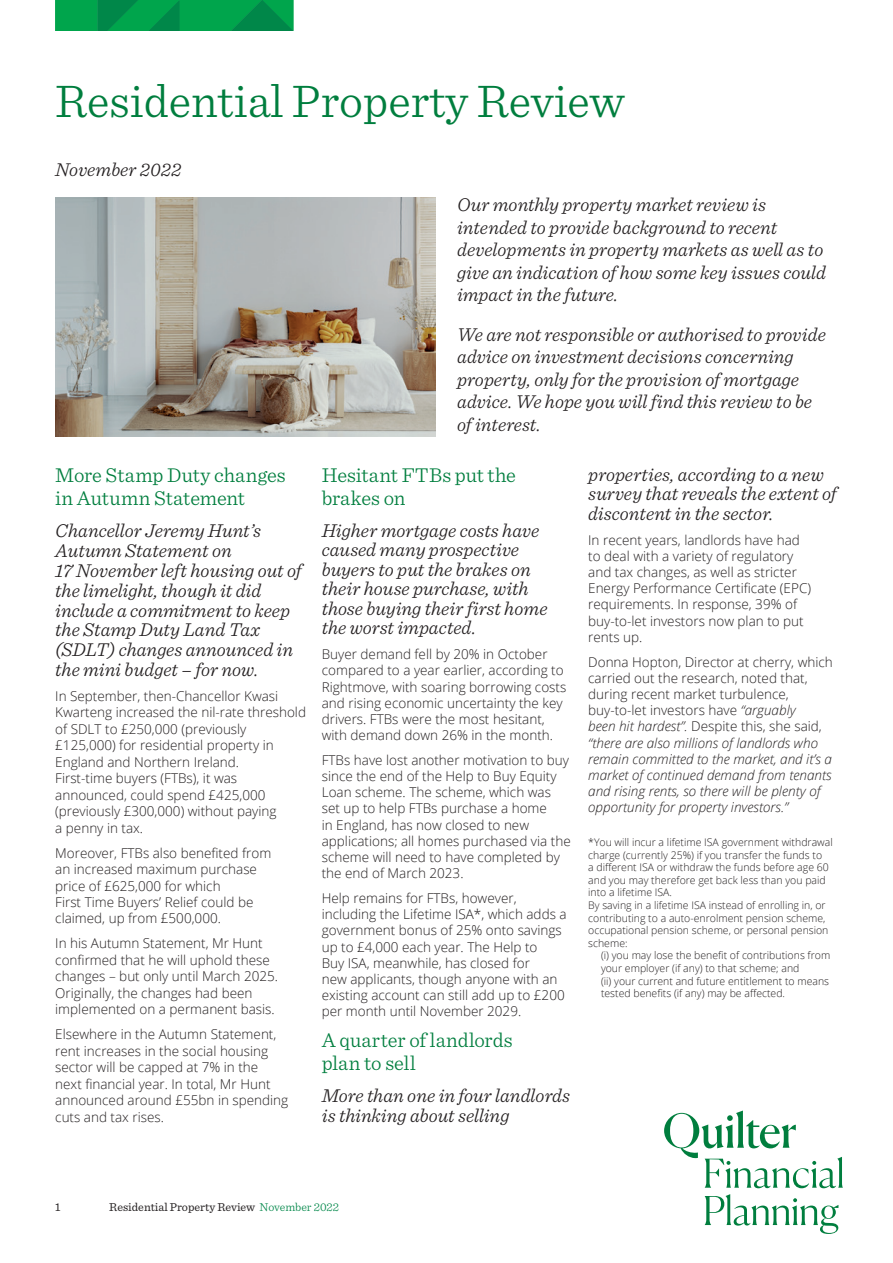
<style>
.page{position:relative;width:893px;height:1263px;background:#fff}
.page>*{position:absolute;margin:0;border:0;box-sizing:border-box;transform-origin:0 0}
.t1{font:300 48px "Sentinel";color:#007e3e}
.t2{font:300 21px/22.5px "Sentinel";color:#007e3e}
.t3{font:italic 300 19.5px/22.5px "Sentinel";color:#231f20}
.t4{font:300 13.5px/16.2px "Open Sans";color:#231f20}
.t5{font:italic 300 13.5px/16.2px "Open Sans";color:#231f20}
.t6{font:12px "Sentinel";color:#231f20}
.t7{font:300 10.5px/12.6px "Open Sans";color:#231f20}
.s1{font-style:normal}
.s2{font-weight:300;color:#008749}
</style>
<div class="page">
<svg style="left:664px;top:1110px;width:179px;height:124px"></svg>
<svg style="left:55px;top:1px;width:238px;height:30px;background:#009b4b"></svg>
<hr style="left:55px;top:0;width:238px;height:1px;background:#00a54c">
<img style="left:55px;top:198px;width:381px;height:239px">
<h1 class="t1" style="left:55px;top:66px;width:571px">Residential Property Review</h1>
<h3 class="t3" style="left:55px;top:157px;width:128px">November 2022</h3>
<h3 class="t3" style="left:457px;top:192px;width:370px">Our monthly property market review is intended to provide background to recent developments in property markets as well as to give an indication of how some key issues could impact in the future.</h3>
<h3 class="t3" style="left:457px;top:322px;width:370px">We are not responsible or authorised to provide advice on investment decisions concerning property, only for the provision of mortgage advice. We hope you will find this review to be of interest.</h3>
<h2 class="t2" style="left:322px;top:462px;width:196px">Hesitant FTBs put the brakes on</h2>
<h3 class="t3" style="left:322px;top:519px;width:227px;line-height:19.5px">Higher mortgage costs have caused many prospective buyers to put the brakes on their house purchase, with those buying their first home the worst impacted.</h3>
<p class="t4" style="left:322px;top:646px;width:246px">Buyer demand fell by 20% in October compared to a year earlier, according to Rightmove, with soaring borrowing costs and rising economic uncertainty the key drivers. FTBs were the most hesitant, with demand down 26% in the month.</p>
<p class="t4" style="left:322px;top:751px;width:250px">FTBs have lost another motivation to buy since the end of the Help to Buy Equity Loan scheme. The scheme, which was set up to help FTBs purchase a home<br>in England, has now closed to new applications; all homes purchased via the scheme will need to have completed by the end of March 2023.</p>
<p class="t4" style="left:322px;top:889px;width:246px">Help remains for FTBs, however, including the Lifetime ISA*, which adds a government bonus of 25% onto savings up to £4,000 each year. The Help to<br>Buy ISA, meanwhile, has closed for<br>new applicants, though anyone with an existing account can still add up to £200 per month until November 2029.</p>
<h2 class="t2" style="left:322px;top:1028px;width:192px">A quarter of landlords plan to sell</h2>
<h3 class="t3" style="left:322px;top:1084px;width:250px;line-height:19.5px">More than one in four landlords is thinking about selling</h3>
<h3 class="t3" style="left:588px;top:463px;width:250px;line-height:19.5px">properties, according to a new survey that reveals the extent of discontent in the sector.</h3>
<p class="t4" style="left:588px;top:531px;width:224px">In recent years, landlords have had to deal with a variety of regulatory and tax changes, as well as stricter<br>Energy Performance Certificate (EPC) requirements. In response, 39% of buy-to-let investors now plan to put rents up.</p>
<p class="t5" style="left:588px;top:653px;width:246px"><span class="s1">Donna Hopton, Director at cherry, which carried out the research, noted that, during recent market turbulence, buy-to-let investors have</span> “arguably<br>been hit hardest”. <span class="s1">Despite this, she said, </span>“there are also millions of landlords who remain committed to the market, and it’s a market of continued demand from tenants and rising rents, so there will be plenty of opportunity for property investors.”</p>
<p class="t7" style="left:588px;top:836px;width:246px">*You will incur a lifetime ISA government withdrawal charge (currently 25%) if you transfer the funds to<br>a different ISA or withdraw the funds before age 60 and you may therefore get back less than you paid into a lifetime ISA.<br>By saving in a lifetime ISA instead of enrolling in, or contributing to a auto-enrolment pension scheme, occupational pension scheme, or personal pension scheme:</p>
<p class="t7" style="left:601px;top:949px;width:231px">(i) you may lose the benefit of contributions from your employer (if any) to that scheme; and<br>(ii) your current and future entitlement to means tested benefits (if any) may be affected.</p>
<h2 class="t2" style="left:55px;top:462px;width:232px">More Stamp Duty changes in Autumn Statement</h2>
<h3 class="t3" style="left:55px;top:520px;width:248px;line-height:19.8px">Chancellor Jeremy Hunt’s<br>Autumn Statement on<br>17 November left housing out of the limelight, though it did include a commitment to keep the Stamp Duty Land Tax (SDLT) changes announced in the mini budget – for now.</h3>
<p class="t4" style="left:55px;top:687px;width:252px">In September, then-Chancellor Kwasi Kwarteng increased the nil-rate threshold of SDLT to £250,000 (previously £125,000) for residential property in England and Northern Ireland.<br>First-time buyers (FTBs), it was announced, could spend £425,000 (previously £300,000) without paying<br>a penny in tax.</p>
<p class="t4" style="left:55px;top:844px;width:217px">Moreover, FTBs also benefited from an increased maximum purchase price of £625,000 for which<br>First Time Buyers’ Relief could be claimed, up from £500,000.</p>
<p class="t4" style="left:55px;top:935px;width:224px">In his Autumn Statement, Mr Hunt confirmed that he will uphold these changes – but only until March 2025.<br>Originally, the changes had been implemented on a permanent basis.</p>
<p class="t4" style="left:55px;top:1026px;width:235px">Elsewhere in the Autumn Statement, rent increases in the social housing sector will be capped at 7% in the<br>next financial year. In total, Mr Hunt announced around £55bn in spending cuts and tax rises.</p>
<p class="t6" style="left:55px;top:1198px;width:7px">1</p>
<p class="t6" style="left:109px;top:1198px;width:231px">Residential Property Review <span class="s2">November 2022</span></p>
</div>
